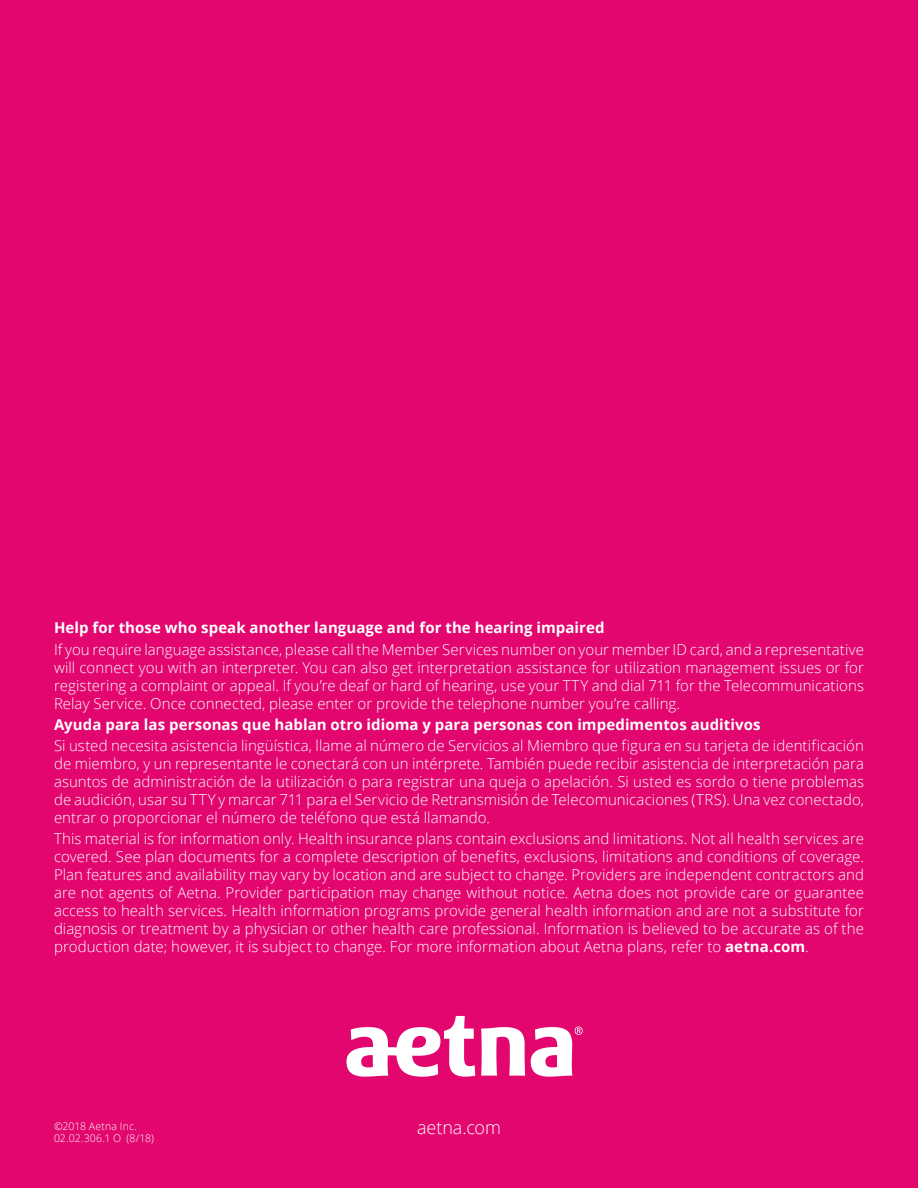
<style>
.page{position:relative;width:918px;height:1188px;background:#e2066e}
.page>*{position:absolute;margin:0;border:0;box-sizing:border-box;transform-origin:0 0}
.t1{font:300 18px "Open Sans";letter-spacing:-.005em;color:#fff}
.t2{font:300 15px/18px "Open Sans";letter-spacing:.005em;color:#fff;text-align:justify}
.t3{font:700 15px "Open Sans";letter-spacing:.005em;color:#fff}
.t4{font:300 10.5px "Open Sans";letter-spacing:.02em;color:#fff}
.s1{font-weight:700}
</style>
<div class="page">
<svg style="left:347px;top:1016px;width:236px;height:61px"></svg>
<h2 class="t3" style="left:54px;top:617px;width:552px">Help for those who speak another language and for the hearing impaired</h2>
<p class="t2" style="left:54px;top:640px;width:812px">If you require language assistance, please call the Member Services number on your member ID card, and a representative will connect you with an interpreter. You can also get interpretation assistance for utilization management issues or for registering a complaint or appeal. If you’re deaf or hard of hearing, use your TTY and dial 711 for the Telecommunications Relay Service. Once connected, please enter or provide the telephone number you’re calling.</p>
<h3 class="t3" style="left:54px;top:714px;width:708px">Ayuda para las personas que hablan otro idioma y para personas con impedimentos auditivos</h3>
<p class="t2" style="left:54px;top:736px;width:812px">Si usted necesita asistencia lingüística, llame al número de Servicios al Miembro que figura en su tarjeta de identificación de miembro, y un representante le conectará con un intérprete. También puede recibir asistencia de interpretación para asuntos de administración de la utilización o para registrar una queja o apelación. Si usted es sordo o tiene problemas de audición, usar su TTY y marcar 711 para el Servicio de Retransmisión de Telecomunicaciones (TRS). Una vez conectado, entrar o proporcionar el número de teléfono que está llamando.</p>
<p class="t2" style="left:54px;top:829px;width:812px">This material is for information only. Health insurance plans contain exclusions and limitations. Not all health services are covered. See plan documents for a complete description of benefits, exclusions, limitations and conditions of coverage.<br>Plan features and availability may vary by location and are subject to change. Providers are independent contractors and are not agents of Aetna. Provider participation may change without notice. Aetna does not provide care or guarantee access to health services. Health information programs provide general health information and are not a substitute for diagnosis or treatment by a physician or other health care professional. Information is believed to be accurate as of the production date; however, it is subject to change. For more information about Aetna plans, refer to <span class="s1">aetna.com</span>.</p>
<p class="t4" style="left:54px;top:1118px;width:84px">©2018 Aetna Inc.</p>
<p class="t4" style="left:54px;top:1130px;width:101px">02.02.306.1 O (8/18)</p>
<p class="t1" style="left:417px;top:1115px;width:85px">aetna.com</p>
</div>
